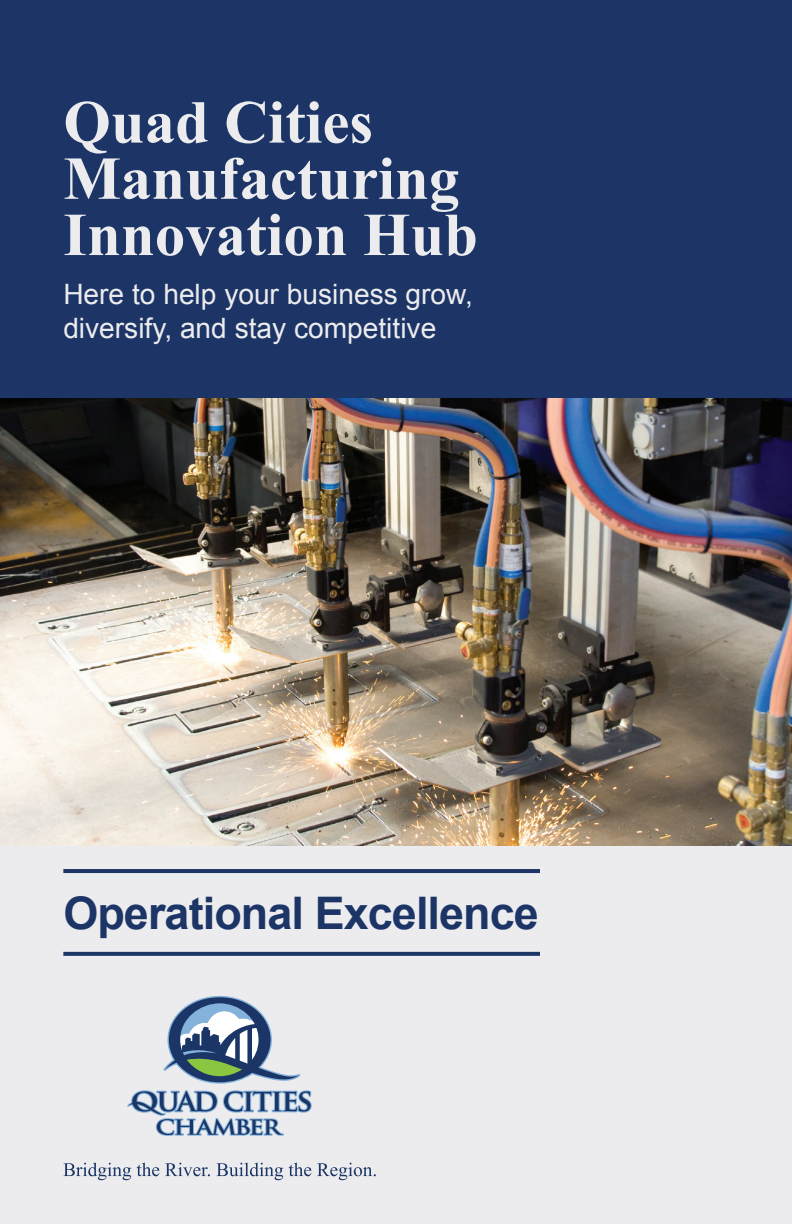
<style>
.page{position:relative;width:792px;height:1224px;background:#fff}
.page>*{position:absolute;margin:0;border:0;box-sizing:border-box;transform-origin:0 0}
.t1{font:700 61px/56.2px "Times New Roman";color:#ececee}
.t2{font:700 45px "Arial";letter-spacing:-.02em;color:#1c3566}
.t3{font:28.2px/33.8px "Arial";color:#ececee}
</style>
<div class="page">
<div style="left:0;top:145px;width:792px;height:1079px;background:#ececee"></div>
<div style="left:0;top:0;width:792px;height:471px;background:#1c3566"></div>
<img style="left:0;top:399px;width:792px;height:446px">
<svg style="left:127px;top:996px;width:185px;height:140px"></svg>
<svg style="left:63px;top:1163px;width:68px;height:17px"></svg>
<svg style="left:137px;top:1163px;width:22px;height:13px"></svg>
<svg style="left:165px;top:1163px;width:45px;height:13px"></svg>
<svg style="left:216px;top:1163px;width:67px;height:17px"></svg>
<svg style="left:289px;top:1163px;width:22px;height:13px"></svg>
<svg style="left:317px;top:1163px;width:59px;height:17px"></svg>
<hr style="left:63px;top:869px;width:477px;height:4px;background:#1c3566">
<svg style="left:63px;top:952px;width:477px;height:4px;background:#243c6b"></svg>
<h1 class="t1" style="left:63px;top:92px;width:416px">Quad Cities<br>Manufacturing<br>Innovation Hub</h1>
<p class="t3" style="left:63px;top:278px;width:411px">Here to help your business grow, diversify, and stay competitive</p>
<h2 class="t2" style="left:63px;top:884px;width:477px">Operational Excellence</h2>
</div>
